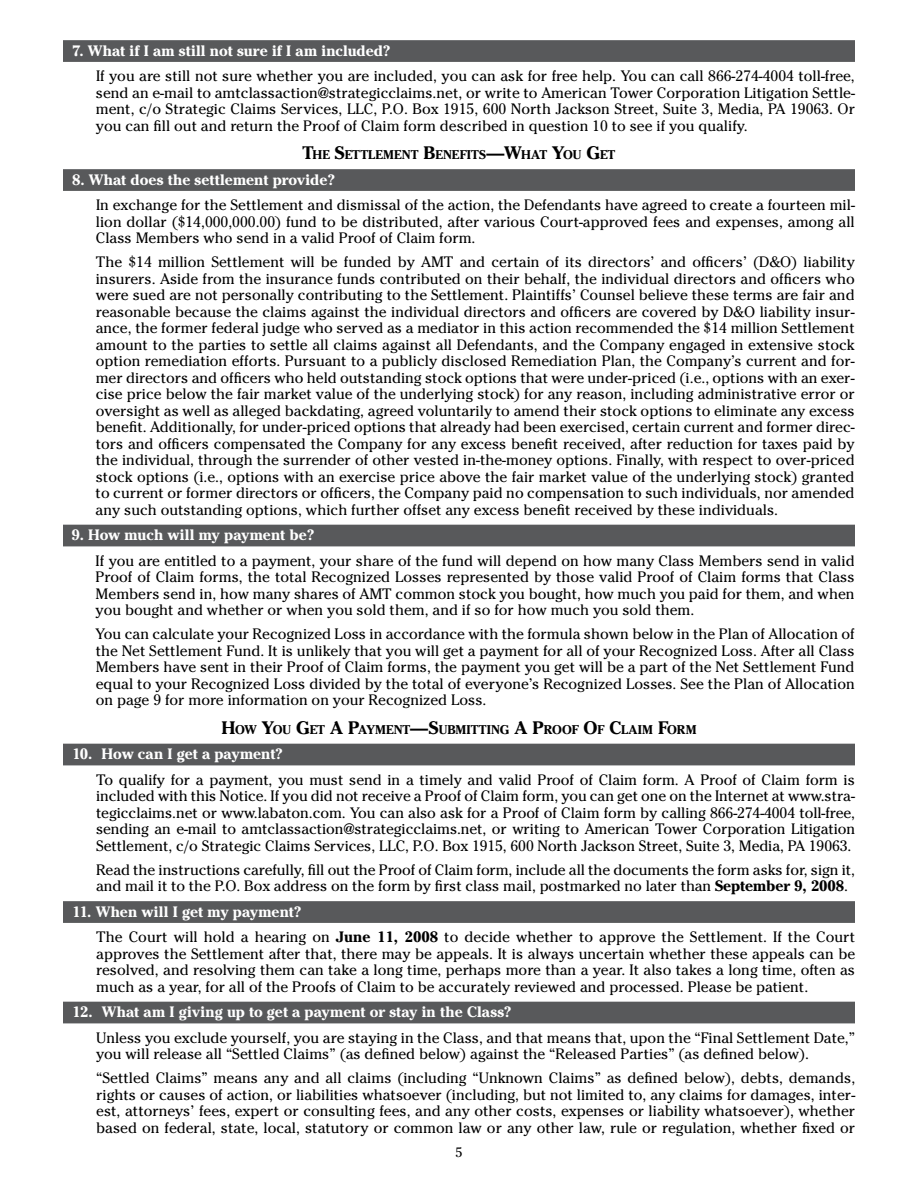
<style>
.page{position:relative;width:918px;height:1188px;background:#fff}
.page>*{position:absolute;margin:0;border:0;box-sizing:border-box;transform-origin:0 0}
.t1{font:15px/16.5px "Cheltenham";color:#000;text-align:justify}
.t2{font:700 15px "Cheltenham";letter-spacing:.005em;color:#fff}
.t3{font:13.5px "Cheltenham";color:#000}
.t4{font:700 12.6px "Cheltenham";letter-spacing:.01em;color:#000}
.s1{font-size:18px}
.s2{font-weight:700}
.s3{font-weight:700;color:#fff}
</style>
<div class="page">
<div style="left:63px;top:40px;width:792px;height:22px;background:#58595b"></div>
<div style="left:63px;top:169px;width:792px;height:22px;background:#58595b"></div>
<div style="left:63px;top:525px;width:792px;height:21px;background:#58595b"></div>
<div style="left:63px;top:744px;width:792px;height:21px;background:#58595b"></div>
<div style="left:63px;top:901px;width:792px;height:22px;background:#58595b"></div>
<div style="left:63px;top:1002px;width:792px;height:21px;background:#58595b"></div>
<p class="t2" style="left:72px;top:41px;width:320px">7. What if I am still not sure if I am included?</p>
<p class="t1" style="left:96px;top:68px;width:761px">If you are still not sure whether you are included, you can ask for free help. You can call 866-274-4004 toll-free, send an e-mail to amtclassaction@strategicclaims.net, or write to American Tower Corporation Litigation Settle&shy;ment, c/o Strategic Claims Services, LLC, P.O. Box 1915, 600 North Jackson Street, Suite 3, Media, PA 19063. Or you can fill out and return the Proof of Claim form described in question 10 to see if you qualify.</p>
<p class="t4" style="left:303px;top:147px;width:314px"><span class="s1">T</span>HE <span class="s1">S</span>ETTLEMENT <span class="s1">B</span>ENEFITS<span class="s1">—W</span>HAT <span class="s1">Y</span>OU <span class="s1">G</span>ET</p>
<p class="t2" style="left:72px;top:170px;width:265px">8. What does the settlement provide?</p>
<p class="t1" style="left:96px;top:197px;width:761px">In exchange for the Settlement and dismissal of the action, the Defendants have agreed to create a fourteen mil&shy;lion dollar ($14,000,000.00) fund to be distributed, after various Court-approved fees and expenses, among all Class Members who send in a valid Proof of Claim form.</p>
<p class="t1" style="left:96px;top:254px;width:761px">The $14 million Settlement will be funded by AMT and certain of its directors’ and officers’ (D&amp;O) liability insurers. Aside from the insurance funds contributed on their behalf, the individual directors and officers who were sued are not personally contributing to the Settlement. Plaintiffs’ Counsel believe these terms are fair and reasonable because the claims against the individual directors and officers are covered by D&amp;O liability insur&shy;ance, the former federal judge who served as a mediator in this action recommended the $14 million Settlement amount to the parties to settle all claims against all Defendants, and the Company engaged in extensive stock option remediation efforts. Pursuant to a publicly disclosed Remediation Plan, the Company’s current and for&shy;mer directors and officers who held outstanding stock options that were under-priced (i.e., options with an exer&shy;cise price below the fair market value of the underlying stock) for any reason, including administrative error or oversight as well as alleged backdating, agreed voluntarily to amend their stock options to eliminate any excess benefit. Additionally, for under-priced options that already had been exercised, certain current and former direc&shy;tors and officers compensated the Company for any excess benefit received, after reduction for taxes paid by the individual, through the surrender of other vested in-the-money options. Finally, with respect to over-priced stock options (i.e., options with an exercise price above the fair market value of the underlying stock) granted to current or former directors or officers, the Company paid no compensation to such individuals, nor amended any such outstanding options, which further offset any excess benefit received by these individuals.</p>
<p class="t2" style="left:72px;top:526px;width:244px">9. How much will my payment be?</p>
<p class="t1" style="left:96px;top:552px;width:761px">If you are entitled to a payment, your share of the fund will depend on how many Class Members send in valid Proof of Claim forms, the total Recognized Losses represented by those valid Proof of Claim forms that Class Members send in, how many shares of AMT common stock you bought, how much you paid for them, and when you bought and whether or when you sold them, and if so for how much you sold them.</p>
<p class="t1" style="left:96px;top:626px;width:761px">You can calculate your Recognized Loss in accordance with the formula shown below in the Plan of Allocation of the Net Settlement Fund. It is unlikely that you will get a payment for all of your Recognized Loss. After all Class Members have sent in their Proof of Claim forms, the payment you get will be a part of the Net Settlement Fund equal to your Recognized Loss divided by the total of everyone’s Recognized Losses. See the Plan of Allocation on page 9 for more information on your Recognized Loss.</p>
<p class="t4" style="left:221px;top:722px;width:228px"><span class="s1">H</span>OW <span class="s1">Y</span>OU <span class="s1">G</span>ET <span class="s1">A P</span>AYMENT<span class="s1">—S</span>UBM</p>
<p class="t4" style="left:466px;top:722px;width:231px">ITTING <span class="s1">A P</span>ROOF <span class="s1">O</span>F <span class="s1">C</span>LAIM <span class="s1">F</span>ORM</p>
<p class="t2" style="left:72px;top:745px;width:213px">10. How can I get a payment?</p>
<p class="t1" style="left:96px;top:771px;width:761px">To qualify for a payment, you must send in a timely and valid Proof of Claim form. A Proof of Claim form is included with this Notice. If you did not receive a Proof of Claim form, you can get one on the Internet at www.stra&shy;tegicclaims.net or www.labaton.com. You can also ask for a Proof of Claim form by calling 866-274-4004 toll-free, sending an e-mail to amtclassaction@strategicclaims.net, or writing to American Tower Corporation Litigation Settlement, c/o Strategic Claims Services, LLC, P.O. Box 1915, 600 North Jackson Street, Suite 3, Media, PA 19063.</p>
<p class="t1" style="left:96px;top:861px;width:761px">Read the instructions carefully, fill out the Proof of Claim form, include all the documents the form asks for, sign it, and mail it to the P.O. Box address on the form by first class mail, postmarked no later than <span class="s2">September 9, 2008</span>.</p>
<p class="t1" style="left:96px;top:899px;width:761px;line-height:25.5px;text-indent:-24px"><span class="s3">11. When will I get my payment?<br></span>The Court will hold a hearing on <span class="s2">June 11, 2008</span> to decide whether to approve the Settlement. If the Court</p>
<p class="t1" style="left:96px;top:945px;width:760px">approves the Settlement after that, there may be appeals. It is always uncertain whether these appeals can be resolved, and resolving them can take a long time, perhaps more than a year. It also takes a long time, often as much as a year, for all of the Proofs of Claim to be accurately reviewed and processed. Please be patient.</p>
<p class="t2" style="left:72px;top:1003px;width:441px">12. What am I giving up to get a payment or stay in the Class?</p>
<p class="t1" style="left:96px;top:1029px;width:761px">Unless you exclude yourself, you are staying in the Class, and that means that, upon the “Final Settlement Date,” you will release all “Settled Claims” (as defined below) against the “Released Parties” (as defined below).</p>
<p class="t1" style="left:96px;top:1070px;width:761px">“Settled Claims” means any and all claims (including “Unknown Claims” as defined below), debts, demands, rights or causes of action, or liabilities whatsoever (including, but not limited to, any claims for damages, inter&shy;est, attorneys’ fees, expert or consulting fees, and any other costs, expenses or liability whatsoever), whether based on federal, state, local, statutory or common law or any other law, rule or regulation, whether fixed or</p>
<p class="t3" style="left:455px;top:1144px;width:9px">5</p>
</div>
